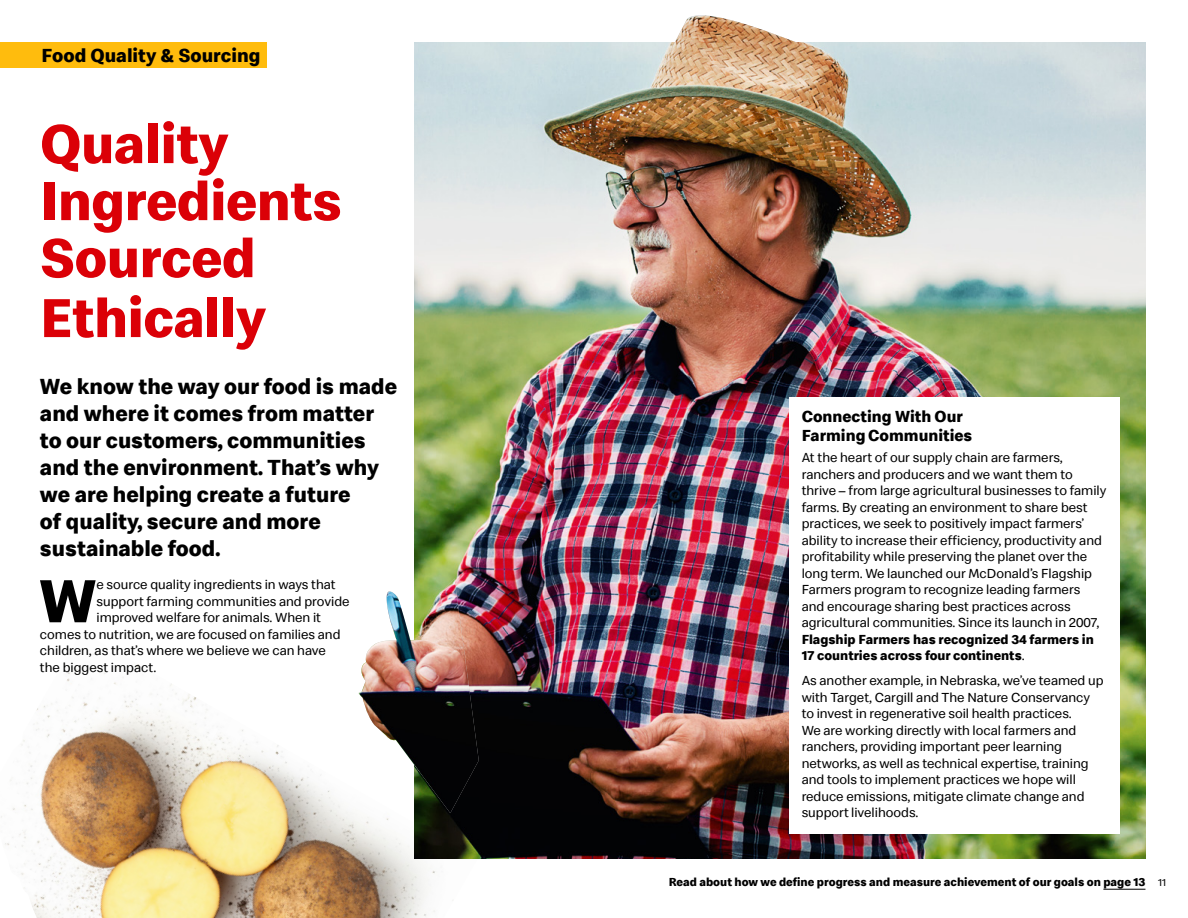
<style>
.page{position:relative;width:1188px;height:918px;background:#fff}
.page>*{position:absolute;margin:0;border:0;box-sizing:border-box;transform-origin:0 0}
.t1{font:700 62.7px "Speedee";color:#000}
.t2{font:700 56.55px/58.1px "Speedee";letter-spacing:-.01em;color:#db0007}
.t3{font:700 22.5px/27px "Speedee";color:#000}
.t4{font:700 19.5px "Speedee";color:#000}
.t5{font:700 16.5px/19.5px "Speedee";color:#000}
.t6{font:13.5px/16.5px "Speedee";color:#000}
.t7{font:700 12px "Speedee";color:#000}
.s1{font-weight:700}
.s2{font-weight:400;font-size:10.5px}
</style>
<div class="page">
<div style="left:0;top:43px;width:266px;height:25px;background:#ffbc0d"></div>
<hr style="left:1103px;top:889px;width:42px;height:1px;background:#000">
<img style="left:1px;top:654px;width:452px;height:264px">
<img style="left:357px;top:591px;width:54px;height:222px">
<img style="left:651px;top:15px;width:198px;height:28px">
<img style="left:411px;top:43px;width:735px;height:817px">
<h2 class="t4" style="left:42px;top:43px;width:221px">Food Quality &amp; Sourcing</h2>
<h3 class="t2" style="left:40px;top:117px;width:304px">Quality<br>Ingredients<br>Sourced<br>Ethically</h3>
<p class="t3" style="left:40px;top:373px;width:359px">We know the way our food is made and where it comes from matter to our customers, communities and the environment. That’s why we are helping create a future<br>of quality, secure and more sustainable food.</p>
<h1 class="t1" style="left:39px;top:562px;width:59px">W</h1>
<p class="t6" style="left:96px;top:577px;width:241px">e source quality ingredients in ways that</p>
<p class="t6" style="left:96px;top:593px;width:255px">support farming communities and provide</p>
<p class="t6" style="left:96px;top:610px;width:226px">improved welfare for animals. When it</p>
<p class="t6" style="left:40px;top:626px;width:302px">comes to nutrition, we are focused on families and</p>
<p class="t6" style="left:40px;top:643px;width:287px">children, as that’s where we believe we can have</p>
<p class="t6" style="left:40px;top:659px;width:118px">the biggest impact.</p>
<h4 class="t5" style="left:802px;top:407px;width:172px">Connecting With Our<br>Farming Communities</h4>
<p class="t6" style="left:802px;top:449px;width:306px">At the heart of our supply chain are farmers, ranchers and producers and we want them to thrive – from large agricultural businesses to family farms. By creating an environment to share best practices, we seek to positively impact farmers’ ability to increase their efficiency, productivity and profitability while preserving the planet over the long term. We launched our McDonald’s Flagship Farmers program to recognize leading farmers<br>and encourage sharing best practices across agricultural communities. Since its launch in 2007, <span class="s1">Flagship Farmers has recognized 34 farmers in 17 countries across four continents</span>.</p>
<p class="t6" style="left:802px;top:672px;width:303px">As another example, in Nebraska, we’ve teamed up with Target, Cargill and The Nature Conservancy to invest in regenerative soil health practices.<br>We are working directly with local farmers and ranchers, providing important peer learning networks, as well as technical expertise, training and tools to implement practices we hope will reduce emissions, mitigate climate change and support livelihoods.</p>
<p class="t7" style="left:669px;top:875px;width:499px">Read about how we define progress and measure achievement of our goals on page 13 <span class="s2">11</span></p>
</div>
